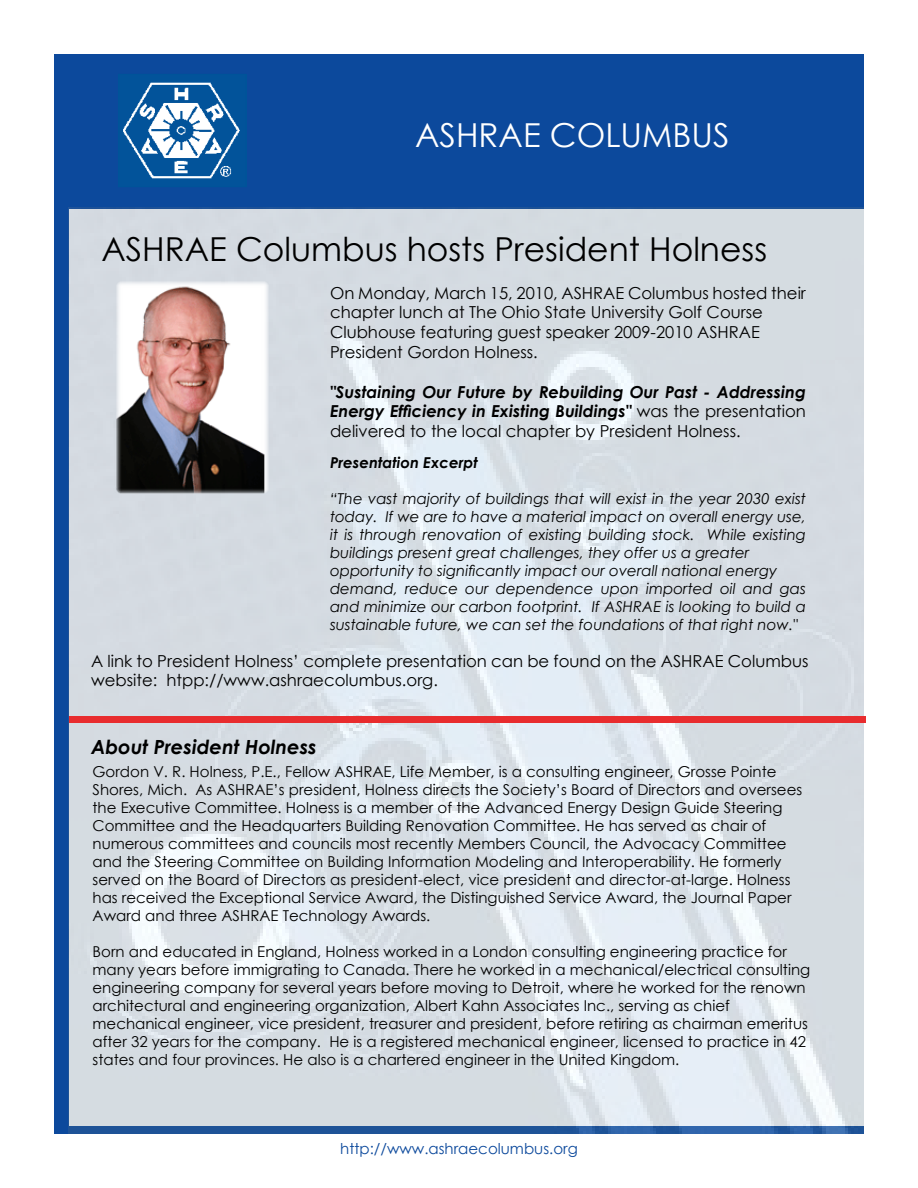
<style>
.page{position:relative;width:918px;height:1188px;background:#fff}
.page>*{position:absolute;margin:0;border:0;box-sizing:border-box;transform-origin:0 0}
.t1{font:33px "Century Gothic";color:#000}
.t2{font:33px "Century Gothic";color:#fff}
.t3{font:italic 700 19.5px "Century Gothic";color:#000}
.t4{font:16.5px/19.8px "Century Gothic";color:#000}
.t5{font:italic 700 16.5px/19.8px "Century Gothic";color:#000;text-align:justify}
.t6{font:15px/18px "Century Gothic";color:#000}
.t7{font:italic 15px/18px "Century Gothic";color:#000}
.t8{font:15px "Century Gothic";color:#0c499c}
.t9{font:italic 700 15px "Century Gothic";color:#000}
.s1{font-weight:400;font-style:normal}
</style>
<div class="page">
<div style="left:54px;top:209px;width:14px;height:925px;background:#0c499c"></div>
<div style="left:54px;top:54px;width:810px;height:155px;background:#0c499c"></div>
<img style="left:123px;top:82px;width:117px;height:97px">
<div style="left:118px;top:74px;width:129px;height:113px;border:1px solid #005399"></div>
<img style="left:69px;top:207px;width:795px;height:927px">
<img style="left:111px;top:276px;width:164px;height:223px">
<div style="left:69px;top:716px;width:796px;height:7px;background:#e82c2e"></div>
<h1 class="t2" style="left:415px;top:112px;width:316px">ASHRAE COLUMBUS</h1>
<h1 class="t1" style="left:101px;top:226px;width:667px">ASHRAE Columbus hosts President Holness</h1>
<p class="t4" style="left:330px;top:283px;width:477px">On Monday, March 15, 2010, ASHRAE Columbus hosted their chapter lunch at The Ohio State University Golf Course Clubhouse featuring guest speaker 2009-2010 ASHRAE President Gordon Holness.</p>
<p class="t5" style="left:330px;top:381px;width:477px">"Sustaining Our Future by Rebuilding Our Past - Addressing Energy Efficiency in Existing Buildings" <span class="s1">was the presentation delivered to the local chapter by President Holness.</span></p>
<p class="t9" style="left:330px;top:451px;width:149px">Presentation Excerpt</p>
<p class="t7" style="left:330px;top:489px;width:477px">“The vast majority of buildings that will exist in the year 2030 exist today. If we are to have a material impact on overall energy use, it is through renovation of existing building stock. While existing buildings present great challenges, they offer us a greater opportunity to significantly impact our overall national energy demand, reduce our dependence upon imported oil and gas and minimize our carbon footprint. If ASHRAE is looking to build a sustainable future, we can set the foundations of that right now."</p>
<p class="t4" style="left:91px;top:650px;width:719px">A link to President Holness’ complete presentation can be found on the ASHRAE Columbus website: htpp://www.ashraecolumbus.org.</p>
<h2 class="t3" style="left:91px;top:732px;width:227px">About President Holness</h2>
<p class="t6" style="left:93px;top:762px;width:711px">Gordon V. R. Holness, P.E., Fellow ASHRAE, Life Member, is a consulting engineer, Grosse Pointe Shores, Mich. As ASHRAE’s president, Holness directs the Society’s Board of Directors and oversees the Executive Committee. Holness is a member of the Advanced Energy Design Guide Steering Committee and the Headquarters Building Renovation Committee. He has served as chair of numerous committees and councils most recently Members Council, the Advocacy Committee and the Steering Committee on Building Information Modeling and Interoperability. He formerly served on the Board of Directors as president-elect, vice president and director-at-large. Holness has received the Exceptional Service Award, the Distinguished Service Award, the Journal Paper Award and three ASHRAE Technology Awards.</p>
<p class="t6" style="left:93px;top:942px;width:719px">Born and educated in England, Holness worked in a London consulting engineering practice for many years before immigrating to Canada. There he worked in a mechanical/electrical consulting engineering company for several years before moving to Detroit, where he worked for the renown architectural and engineering organization, Albert Kahn Associates Inc., serving as chief mechanical engineer, vice president, treasurer and president, before retiring as chairman emeritus after 32 years for the company. He is a registered mechanical engineer, licensed to practice in 42 states and four provinces. He also is a chartered engineer in the United Kingdom.</p>
<p class="t8" style="left:340px;top:1138px;width:239px">http://www.ashraecolumbus.org</p>
</div>
